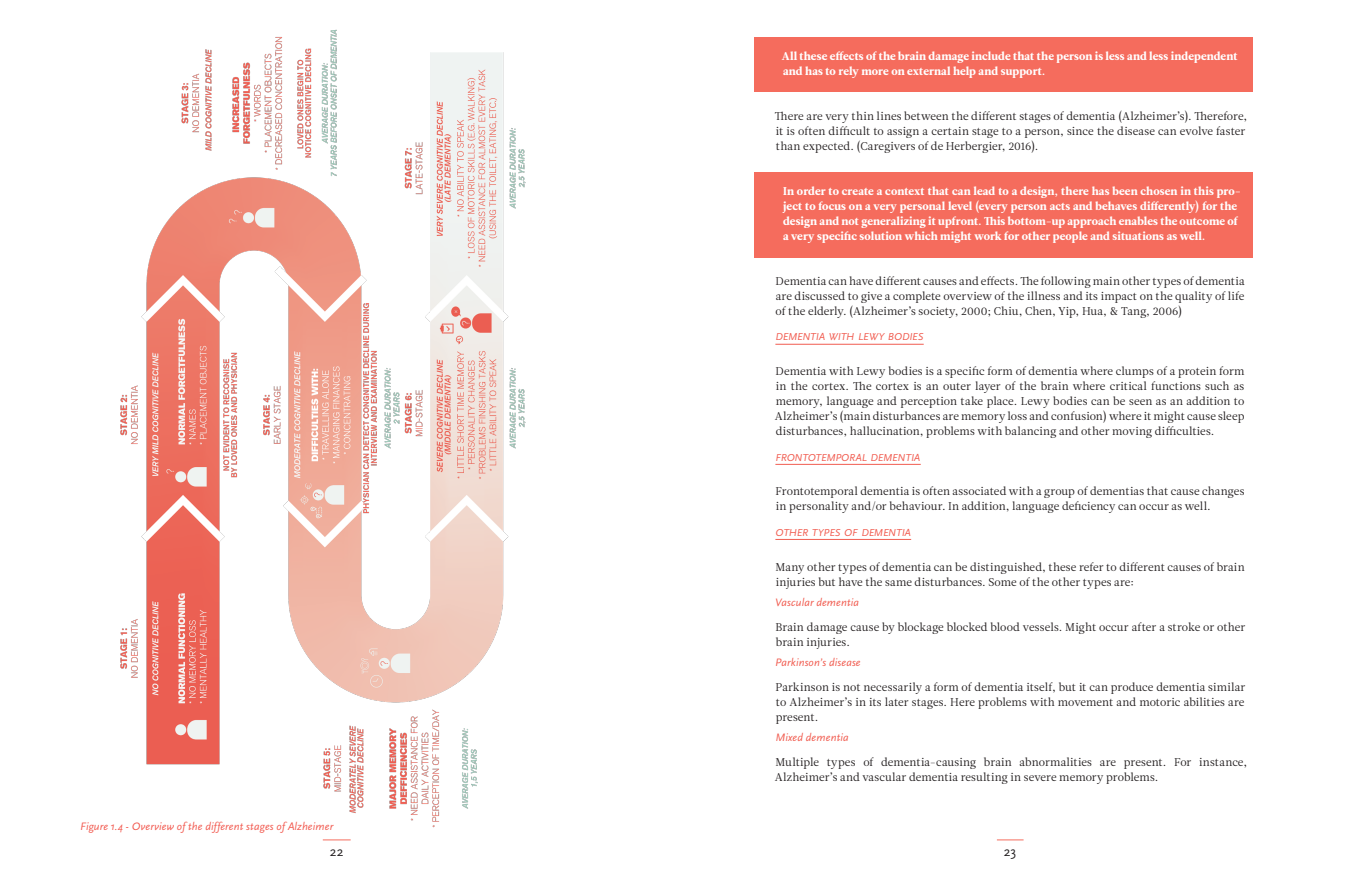
<style>
.page{position:relative;width:1347px;height:876px;background:#fff}
.page>*{position:absolute;margin:0;border:0;box-sizing:border-box;transform-origin:0 0}
.t1{font:13.75px "Scala Sans";color:#231f20}
.text_BLACK{font:11.25px/15px "Leitura News Roman 1";letter-spacing:.005em;color:#231f20}
.KeyFact_-_INTRODUCTI{font:11.25px/15px "Leitura News Roman 4";letter-spacing:.01em;color:#fff}
.t2{font:italic 11.25px "Scala Sans";letter-spacing:.01em;color:#f25c52}
.Subtitle_lvl4-small{font:italic 11.25px "Scala Sans";letter-spacing:.01em;color:#f15d51}
.Subtitle_lvl4{font:italic 10.5px "Scala Sans";letter-spacing:-.015em;color:#f15d51}
</style>
<div class="page">
<svg style="left:997px;top:839px;width:26px;height:1px"></svg>
<svg style="left:323px;top:839px;width:28px;height:1px"></svg>
<div style="left:754px;top:37px;width:498px;height:55px;background:#f56c5d"></div>
<div style="left:754px;top:172px;width:498px;height:85px;background:#f56c5d"></div>
<hr style="left:775px;top:344px;width:148px;height:1px;background:#f15d51">
<hr style="left:775px;top:464px;width:145px;height:1px;background:#f15d51">
<hr style="left:775px;top:539px;width:136px;height:1px;background:#f15d51">
<img style="left:120px;top:29px;width:406px;height:798px">
<p class="t2" style="left:80px;top:820px;width:254px">Figure 1.4 - Overview of the different stages of Alzheimer</p>
<p class="KeyFact_-_INTRODUCTI" style="left:782px;top:49px;width:457px">All these effects of the brain damage include that the person is less and less independent and has to rely more on external help and support.</p>
<p class="text_BLACK" style="left:775px;top:109px;width:474px">There are very thin lines between the different stages of dementia (Alzheimer’s). Therefore, it is often difficult to assign a certain stage to a person, since the disease can evolve faster than expected. (Caregivers of de Herbergier, 2016).</p>
<p class="KeyFact_-_INTRODUCTI" style="left:783px;top:184px;width:459px">In order to create a context that can lead to a design, there has been chosen in this pro&shy;ject to focus on a very personal level (every person acts and behaves differently) for the design and not generalizing it upfront. This bottom-up approach enables the outcome of a very specific solution which might work for other people and situations as well.</p>
<p class="text_BLACK" style="left:775px;top:274px;width:470px;text-align:justify">Dementia can have different causes and effects. The following main other types of dementia are discussed to give a complete overview of the illness and its impact on the quality of life of the elderly. (Alzheimer’s society, 2000; Chiu, Chen, Yip, Hua, &amp; Tang, 2006)</p>
<p class="Subtitle_lvl4" style="left:775px;top:331px;width:149px">DEMENTIA WITH LEWY BODIES</p>
<p class="text_BLACK" style="left:774px;top:364px;width:471px;text-align:justify">Dementia with Lewy bodies is a specific form of dementia where clumps of a protein form in the cortex. The cortex is an outer layer of the brain where critical functions such as memory, language and perception take place. Lewy bodies can be seen as an addition to Alzheimer’s (main disturbances are memory loss and confusion) where it might cause sleep disturbances, hallucination, problems with balancing and other moving difficulties.</p>
<p class="Subtitle_lvl4" style="left:775px;top:451px;width:146px">FRONTOTEMPORAL DEMENTIA</p>
<p class="text_BLACK" style="left:775px;top:484px;width:470px">Frontotemporal dementia is often associated with a group of dementias that cause changes in personality and/or behaviour. In addition, language deficiency can occur as well.</p>
<p class="Subtitle_lvl4" style="left:775px;top:526px;width:137px">OTHER TYPES OF DEMENTIA</p>
<p class="text_BLACK" style="left:775px;top:559px;width:470px">Many other types of dementia can be distinguished, these refer to different causes of brain injuries but have the same disturbances. Some of the other types are:</p>
<p class="Subtitle_lvl4-small" style="left:775px;top:596px;width:85px">Vascular dementia</p>
<p class="text_BLACK" style="left:775px;top:619px;width:471px">Brain damage cause by blockage blocked blood vessels. Might occur after a stroke or other brain injuries.</p>
<p class="Subtitle_lvl4-small" style="left:775px;top:656px;width:87px">Parkinson’s disease</p>
<p class="text_BLACK" style="left:775px;top:679px;width:471px;text-align:justify">Parkinson is not necessarily a form of dementia itself, but it can produce dementia similar to Alzheimer’s in its later stages. Here problems with movement and motoric abilities are present.</p>
<p class="Subtitle_lvl4-small" style="left:775px;top:731px;width:75px">Mixed dementia</p>
<p class="text_BLACK" style="left:774px;top:754px;width:474px">Multiple types of dementia-causing brain abnormalities are present. For instance,<br>Alzheimer’s and vascular dementia resulting in severe memory problems.</p>
<p class="t1" style="left:330px;top:843px;width:15px">22</p>
<p class="t1" style="left:1004px;top:843px;width:14px">23</p>
</div>
